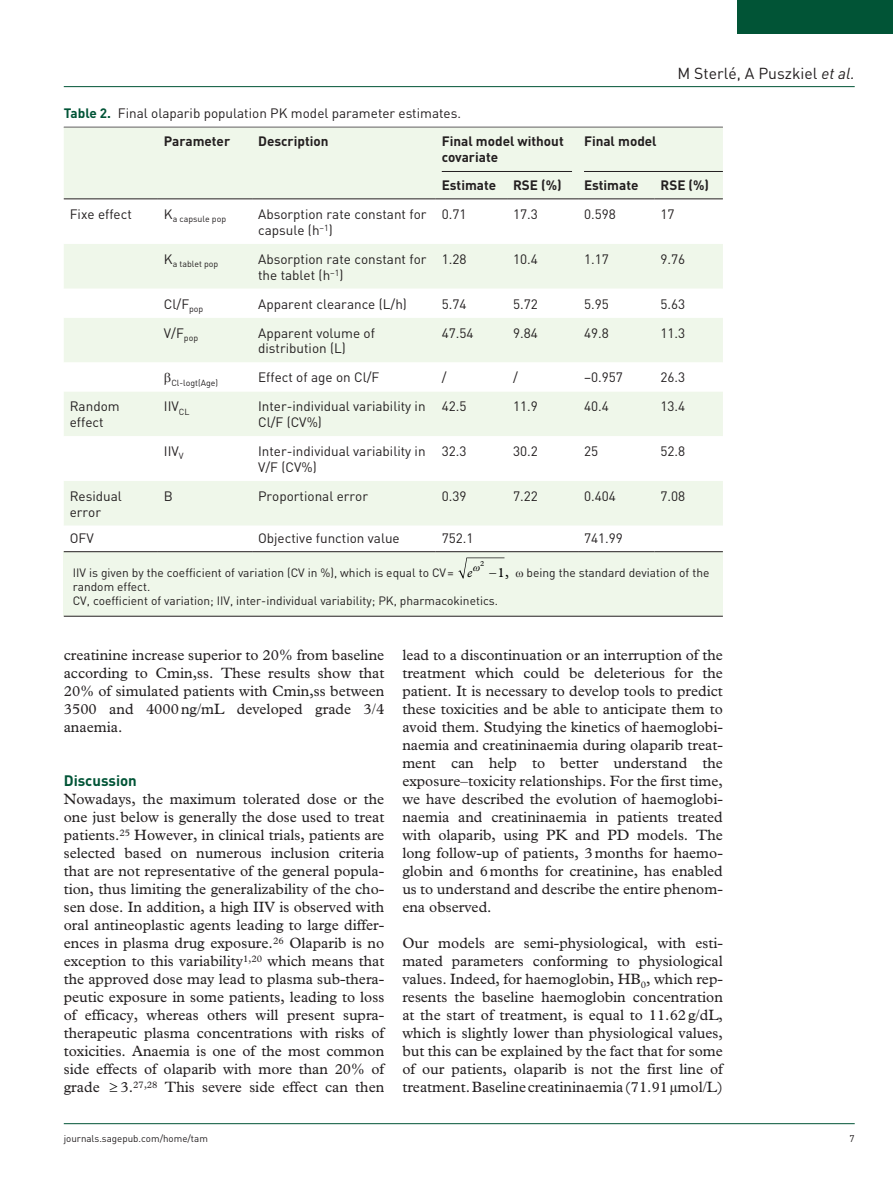
<style>
.page{position:relative;width:893px;height:1191px;background:#fff}
.page>*{position:absolute;margin:0;border:0;box-sizing:border-box;transform-origin:0 0}
.t1{font:15.75px "DIN";color:#231f20}
.t2{font:15px/18px "Plantin Std";color:#231f20;text-align:justify}
.t3{font:700 15px "DIN";color:#015436}
.t4{font:13.5px/15.8px "DIN";color:#231f20}
.t5{font:700 13.5px/15.8px "DIN";color:#231f20}
.t6{font:13.5px "Plantin Std";color:#000}
.t7{font:12px/14.2px "DIN";color:#231f20}
.t8{font:9.75px "DIN";color:#231f20}
.t9{font:8.7px "DIN";color:#231f20}
.t10{font:7.5px "Plantin Std";color:#000}
.s1{font-style:italic}
.s2{font-weight:700;color:#015436}
.s3{font-weight:700}
.s4{font-family:"Plantin Std";font-style:italic;font-size:13.5px;color:#000}
.s5{color:#000}
</style>
<div class="page">
<hr style="left:64px;top:86px;width:791px;height:1px;background:#015436">
<hr style="left:64px;top:1123px;width:791px;height:1px;background:#015436">
<div style="left:738px;top:0;width:155px;height:34px;background:#015436"></div>
<div style="left:64px;top:551px;width:659px;height:65px;background:#eff7ea"></div>
<hr style="left:64px;top:127px;width:659px;height:1px;background:#231f20">
<hr style="left:64px;top:616px;width:659px;height:1px;background:#231f20">
<div style="left:64px;top:128px;width:659px;height:70px;background:#eff7ea"></div>
<svg style="left:64px;top:199px;width:659px;height:327px;fill:#eff7ea"></svg>
<hr style="left:507px;top:551px;width:71px;height:1px;background:#231f20">
<hr style="left:654px;top:551px;width:69px;height:1px;background:#231f20">
<hr style="left:64px;top:198px;width:94px;height:1px;background:#231f20">
<hr style="left:436px;top:198px;width:71px;height:1px;background:#231f20">
<hr style="left:507px;top:198px;width:71px;height:1px;background:#231f20">
<hr style="left:578px;top:198px;width:76px;height:1px;background:#231f20">
<hr style="left:654px;top:198px;width:69px;height:1px;background:#231f20">
<hr style="left:64px;top:551px;width:94px;height:1px;background:#231f20">
<hr style="left:158px;top:551px;width:94px;height:1px;background:#231f20">
<hr style="left:252px;top:551px;width:184px;height:1px;background:#231f20">
<hr style="left:436px;top:551px;width:71px;height:1px;background:#231f20">
<hr style="left:578px;top:551px;width:76px;height:1px;background:#231f20">
<hr style="left:158px;top:198px;width:94px;height:1px;background:#231f20">
<hr style="left:252px;top:198px;width:184px;height:1px;background:#231f20">
<hr style="left:442px;top:171px;width:130px;height:1px;background:#231f20">
<hr style="left:584px;top:171px;width:139px;height:1px;background:#231f20">
<svg style="left:165px;top:373px;width:6px;height:12px"></svg>
<svg style="left:458px;top:557px;width:46px;height:21px"></svg>
<p class="t1" style="left:677px;top:63px;width:179px">M Sterlé, A Puszkiel <span class="s1">et al.</span></p>
<p class="t4" style="left:164px;top:98px;width:299px;line-height:28.5px;text-indent:-100px"><span class="s2">Table 2.</span> Final olaparib population PK model parameter estimates.<br><span class="s3">Parameter</span></p>
<p class="t5" style="left:258px;top:133px;width:72px">Description</p>
<p class="t5" style="left:442px;top:133px;width:123px">Final model without covariate</p>
<p class="t5" style="left:584px;top:133px;width:74px">Final model</p>
<p class="t5" style="left:442px;top:176px;width:121px">Estimate RSE (%)</p>
<p class="t5" style="left:584px;top:176px;width:56px">Estimate</p>
<p class="t5" style="left:660px;top:176px;width:50px">RSE (%)</p>
<p class="t4" style="left:70px;top:206px;width:64px">Fixe effect</p>
<p class="t9" style="left:164px;top:214px;width:64px"><sup>K</sup>a capsule pop</p>
<p class="t4" style="left:258px;top:206px;width:170px">Absorption rate constant for capsule (h<sup>−1</sup>)</p>
<p class="t4" style="left:442px;top:206px;width:26px">0.71</p>
<p class="t4" style="left:513px;top:206px;width:26px">17.3</p>
<p class="t4" style="left:584px;top:206px;width:33px">0.598</p>
<p class="t4" style="left:660px;top:206px;width:16px">17</p>
<p class="t9" style="left:164px;top:258px;width:56px"><sup>K</sup>a tablet pop</p>
<p class="t4" style="left:258px;top:251px;width:170px">Absorption rate constant for the tablet (h<sup>−1</sup>)</p>
<p class="t4" style="left:442px;top:251px;width:26px">1.28</p>
<p class="t4" style="left:513px;top:251px;width:26px">10.4</p>
<p class="t4" style="left:584px;top:251px;width:26px">1.17</p>
<p class="t4" style="left:660px;top:251px;width:26px">9.76</p>
<p class="t4" style="left:164px;top:296px;width:41px">Cl/F<sub>pop</sub></p>
<p class="t4" style="left:258px;top:296px;width:150px">Apparent clearance (L/h)</p>
<p class="t4" style="left:442px;top:296px;width:26px">5.74</p>
<p class="t4" style="left:513px;top:296px;width:26px">5.72</p>
<p class="t4" style="left:584px;top:296px;width:26px">5.95</p>
<p class="t4" style="left:660px;top:296px;width:26px">5.63</p>
<p class="t4" style="left:164px;top:325px;width:36px">V/F<sub>pop</sub></p>
<p class="t4" style="left:258px;top:325px;width:118px">Apparent volume of distribution (L)</p>
<p class="t4" style="left:442px;top:325px;width:33px">47.54</p>
<p class="t4" style="left:513px;top:325px;width:26px">9.84</p>
<p class="t4" style="left:584px;top:325px;width:26px">49.8</p>
<p class="t4" style="left:660px;top:325px;width:26px">11.3</p>
<p class="t9" style="left:171px;top:377px;width:48px">Cl-logt(Age)</p>
<p class="t4" style="left:258px;top:369px;width:123px">Effect of age on Cl/F</p>
<p class="t4" style="left:442px;top:369px;width:6px">/</p>
<p class="t4" style="left:513px;top:369px;width:6px">/</p>
<p class="t4" style="left:584px;top:369px;width:40px">−0.957</p>
<p class="t4" style="left:660px;top:369px;width:26px">26.3</p>
<p class="t4" style="left:70px;top:398px;width:51px">Random effect</p>
<p class="t4" style="left:164px;top:398px;width:27px">IIV<sub>CL</sub></p>
<p class="t4" style="left:258px;top:398px;width:169px">Inter-individual variability in<br>Cl/F (CV%)</p>
<p class="t4" style="left:442px;top:398px;width:26px">42.5</p>
<p class="t4" style="left:513px;top:398px;width:26px">11.9</p>
<p class="t4" style="left:584px;top:398px;width:26px">40.4</p>
<p class="t4" style="left:660px;top:398px;width:26px">13.4</p>
<p class="t4" style="left:164px;top:443px;width:21px">IIV<sub>V</sub></p>
<p class="t4" style="left:258px;top:443px;width:169px">Inter-individual variability in<br>V/F (CV%)</p>
<p class="t4" style="left:442px;top:443px;width:26px">32.3</p>
<p class="t4" style="left:513px;top:443px;width:26px">30.2</p>
<p class="t4" style="left:584px;top:443px;width:16px">25</p>
<p class="t4" style="left:660px;top:443px;width:26px">52.8</p>
<p class="t4" style="left:70px;top:488px;width:54px">Residual error</p>
<p class="t4" style="left:164px;top:488px;width:11px">B</p>
<p class="t4" style="left:258px;top:488px;width:112px">Proportional error</p>
<p class="t4" style="left:442px;top:488px;width:26px">0.39</p>
<p class="t4" style="left:513px;top:488px;width:26px">7.22</p>
<p class="t4" style="left:584px;top:488px;width:33px">0.404</p>
<p class="t4" style="left:660px;top:488px;width:26px">7.08</p>
<p class="t4" style="left:70px;top:529px;width:25px">OFV</p>
<p class="t4" style="left:258px;top:529px;width:143px">Objective function value</p>
<p class="t4" style="left:442px;top:529px;width:33px">752.1</p>
<p class="t4" style="left:584px;top:529px;width:40px">741.99</p>
<p class="t7" style="left:73px;top:565px;width:401px">IIV is given by the coefficient of variation (CV in %), which is equal to CV= <span class="s4">e</span></p>
<p class="t10" style="left:480px;top:559px;width:6px">2</p>
<p class="t6" style="left:489px;top:564px;width:22px">−1,</p>
<p class="t7" style="left:527px;top:565px;width:184px">being the standard deviation of the</p>
<p class="t7" style="left:73px;top:579px;width:427px">random effect.<br>CV, coefficient of variation; IIV, inter-individual variability; PK, pharmacokinetics.</p>
<p class="t2" style="left:64px;top:646px;width:322px">creatinine increase superior to 20% from baseline according to Cmin,ss. These results show that 20% of simulated patients with Cmin,ss between 3500 and 4000ng/mL developed grade 3/4 anaemia.</p>
<p class="t3" style="left:64px;top:771px;width:75px">Discussion</p>
<p class="t2" style="left:64px;top:790px;width:322px">Nowadays, the maximum tolerated dose or the one just below is generally the dose used to treat patients.<sup>25</sup> However, in clinical trials, patients are selected based on numerous inclusion criteria that are not representative of the general popula&shy;tion, thus limiting the generalizability of the cho&shy;sen dose. In addition, a high IIV is observed with oral antineoplastic agents leading to large differ&shy;ences in plasma drug exposure.<sup>26</sup> Olaparib is no exception to this variability<sup>1,20</sup> which means that the approved dose may lead to plasma sub-thera&shy;peutic exposure in some patients, leading to loss of efficacy, whereas others will present supra&shy;therapeutic plasma concentrations with risks of toxicities. Anaemia is one of the most common side effects of olaparib with more than 20% of grade <span class="s5">≥</span> 3.<sup>27,28</sup> This severe side effect can then</p>
<p class="t2" style="left:402px;top:646px;width:322px">lead to a discontinuation or an interruption of the treatment which could be deleterious for the patient. It is necessary to develop tools to predict these toxicities and be able to anticipate them to avoid them. Studying the kinetics of haemoglobi&shy;naemia and creatininaemia during olaparib treat&shy;ment can help to better understand the exposure–toxicity relationships. For the first time, we have described the evolution of haemoglobi&shy;naemia and creatininaemia in patients treated with olaparib, using PK and PD models. The long follow-up of patients, 3months for haemo&shy;globin and 6months for creatinine, has enabled us to understand and describe the entire phenom&shy;ena observed.</p>
<p class="t2" style="left:402px;top:934px;width:322px">Our models are semi-physiological, with esti&shy;mated parameters conforming to physiological values. Indeed, for haemoglobin, HB<sub>0</sub>, which rep&shy;resents the baseline haemoglobin concentration at the start of treatment, is equal to 11.62g/dL, which is slightly lower than physiological values, but this can be explained by the fact that for some of our patients, olaparib is not the first line of treatment. Baseline creatininaemia (71.91µmol/L)</p>
<p class="t8" style="left:64px;top:1132px;width:146px">journals.sagepub.com/home/tam</p>
<p class="t8" style="left:850px;top:1132px;width:7px">7</p>
</div>
